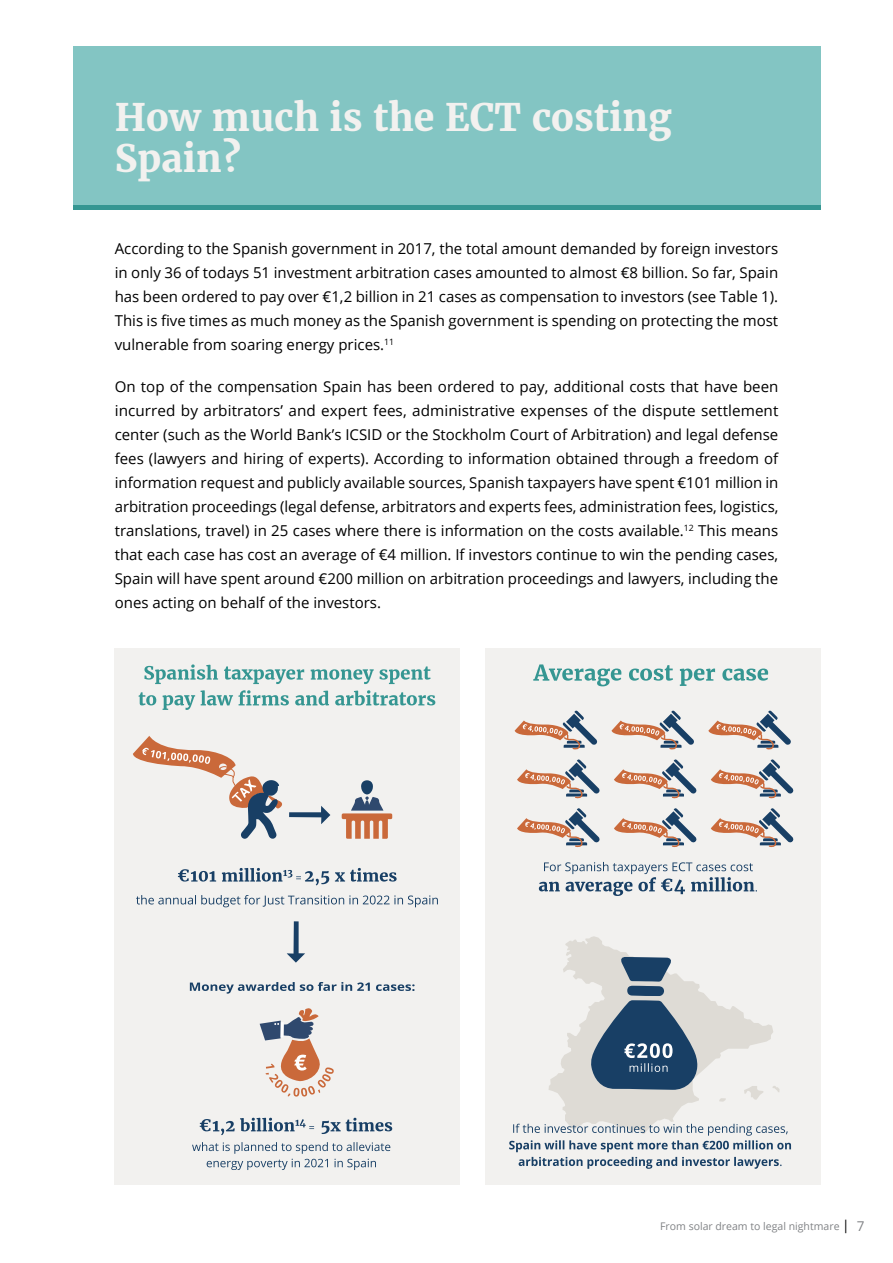
<style>
.page{position:relative;width:893px;height:1263px;background:#fff}
.page>*{position:absolute;margin:0;border:0;box-sizing:border-box;transform-origin:0 0}
.t1{font:700 37.5px/40.5px "Merriweather";color:#f2f1ef}
.t2{font:15px/24px "Open Sans";color:#000;text-align:justify}
.t3{font:10.5px "Open Sans";color:#808285}
.s1{font-size:13.5px;color:#000}
.s2{font-size:13.5px}
</style>
<div class="page">
<div style="left:485px;top:648px;width:336px;height:537px;background:#f2f1ef"></div>
<div style="left:74px;top:47px;width:747px;height:160px;background:#83c5c3"></div>
<hr style="left:74px;top:206px;width:747px;height:4px;background:#359692">
<svg style="left:533px;top:664px;width:235px;height:22px"></svg>
<svg style="left:515px;top:711px;width:82px;height:39px"></svg>
<svg style="left:517px;top:759px;width:83px;height:40px"></svg>
<svg style="left:517px;top:808px;width:83px;height:40px"></svg>
<svg style="left:611px;top:711px;width:83px;height:39px"></svg>
<svg style="left:614px;top:759px;width:83px;height:40px"></svg>
<svg style="left:614px;top:808px;width:83px;height:40px"></svg>
<svg style="left:708px;top:711px;width:83px;height:39px"></svg>
<svg style="left:711px;top:759px;width:82px;height:40px"></svg>
<svg style="left:711px;top:808px;width:82px;height:39px"></svg>
<svg style="left:539px;top:862px;width:218px;height:34px"></svg>
<svg style="left:509px;top:936px;width:282px;height:233px"></svg>
<div style="left:115px;top:648px;width:345px;height:537px;background:#f2f1ef"></div>
<svg style="left:342px;top:780px;width:50px;height:59px"></svg>
<svg style="left:139px;top:690px;width:296px;height:20px"></svg>
<svg style="left:144px;top:664px;width:287px;height:20px"></svg>
<svg style="left:289px;top:806px;width:41px;height:18px"></svg>
<svg style="left:136px;top:895px;width:302px;height:12px"></svg>
<svg style="left:178px;top:868px;width:219px;height:17px"></svg>
<svg style="left:287px;top:921px;width:18px;height:42px"></svg>
<svg style="left:192px;top:1142px;width:198px;height:28px"></svg>
<svg style="left:200px;top:1118px;width:192px;height:17px"></svg>
<svg style="left:190px;top:982px;width:225px;height:12px"></svg>
<svg style="left:260px;top:1008px;width:74px;height:89px"></svg>
<svg style="left:133px;top:736px;width:149px;height:103px"></svg>
<h1 class="t1" style="left:115px;top:98px;width:559px">How much is the ECT costing<br>Spain?</h1>
<p class="t2" style="left:115px;top:237px;width:665px">According to the Spanish government in 2017, the total amount demanded by foreign investors in only 36 of todays 51 investment arbitration cases amounted to almost €8 billion. So far, Spain has been ordered to pay over €1,2 billion in 21 cases as compensation to investors (see Table 1).<br>This is five times as much money as the Spanish government is spending on protecting the most vulnerable from soaring energy prices.<sup>11</sup></p>
<p class="t2" style="left:115px;top:374px;width:665px">On top of the compensation Spain has been ordered to pay, additional costs that have been incurred by arbitrators’ and expert fees, administrative expenses of the dispute settlement center (such as the World Bank’s ICSID or the Stockholm Court of Arbitration) and legal defense fees (lawyers and hiring of experts). According to information obtained through a freedom of information request and publicly available sources, Spanish taxpayers have spent €101 million in arbitration proceedings (legal defense, arbitrators and experts fees, administration fees, logistics, translations, travel) in 25 cases where there is information on the costs available.<sup>12</sup> This means that each case has cost an average of €4 million. If investors continue to win the pending cases, Spain will have spent around €200 million on arbitration proceedings and lawyers, including the ones acting on behalf of the investors.</p>
<p class="t3" style="left:660px;top:1218px;width:206px">From solar dream to legal nightmare <span class="s1">|</span> <span class="s2">7</span></p>
</div>
